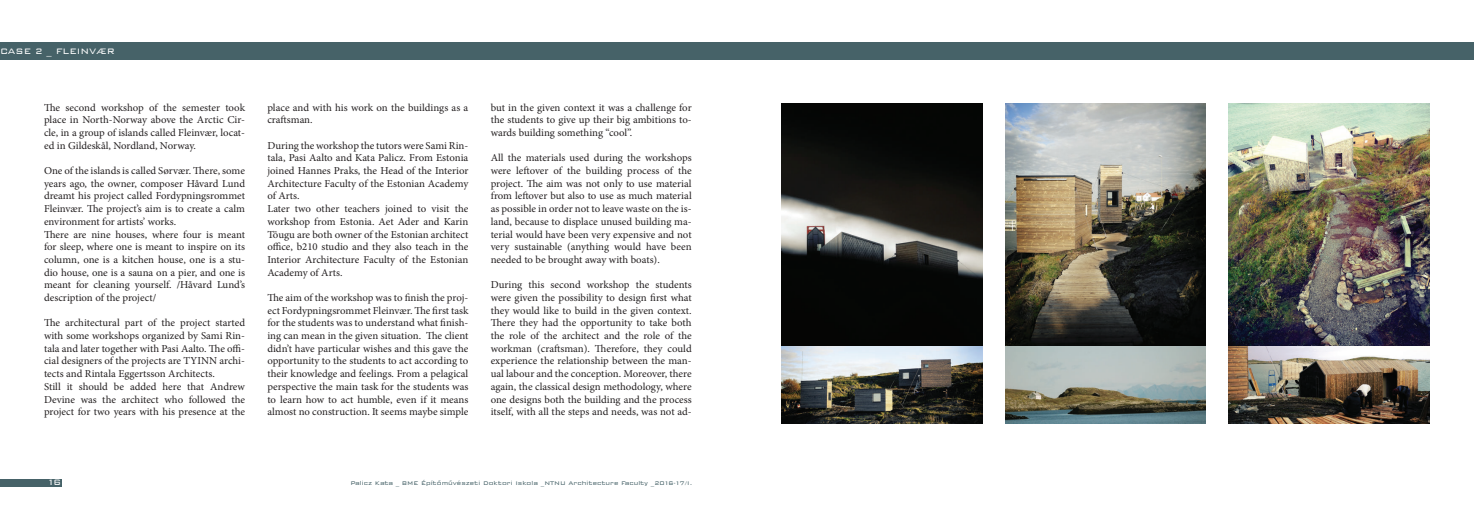
<style>
.page{position:relative;width:1474px;height:521px;background:#fff}
.page>*{position:absolute;margin:0;border:0;box-sizing:border-box;transform-origin:0 0}
.t1{font:10.59px/12.7px "Minion Pro";letter-spacing:-.005em;color:#231f20;text-align:justify}
.t2{font:10.5px "Bancobit";color:#fff}
.t3{font:7px "Bancobit";color:#466268}
</style>
<div class="page">
<div style="left:0;top:42px;width:737px;height:18px;background:#466268"></div>
<div style="left:0;top:479px;width:61px;height:7px;background:#466268"></div>
<div style="left:737px;top:42px;width:736px;height:18px;background:#466268"></div>
<img style="left:781px;top:104px;width:201px;height:242px">
<img style="left:781px;top:346px;width:201px;height:77px">
<img style="left:1228px;top:104px;width:201px;height:319px">
<img style="left:1005px;top:104px;width:200px;height:319px">
<p class="t2" style="left:0;top:46px;width:116px">CASE 2 _ FLEINVÆR</p>
<p class="t1" style="left:44px;top:101px;width:202px">The second workshop of the semester took place in North-Norway above the Arctic Cir&shy;cle, in a group of islands called Fleinvær, locat&shy;ed in Gildeskål, Nordland, Norway.</p>
<p class="t1" style="left:44px;top:164px;width:202px;text-align:left">One of the islands is called Sørvær. There, some years ago, the owner, composer Håvard Lund dreamt his project called Fordypningsrommet Fleinvær. The project’s aim is to create a calm environment for artists’ works.<br>There are nine houses, where four is meant for sleep, where one is meant to inspire on its column, one is a kitchen house, one is a stu&shy;dio house, one is a sauna on a pier, and one is meant for cleaning yourself. /Håvard Lund’s description of the project/</p>
<p class="t1" style="left:44px;top:317px;width:202px;text-align:left">The architectural part of the project started with some workshops organized by Sami Rin&shy;tala and later together with Pasi Aalto. The offi&shy;cial designers of the projects are TYINN archi&shy;tects and Rintala Eggertsson Architects.<br>Still it should be added here that Andrew Devine was the architect who followed the project for two years with his presence at the</p>
<p class="t1" style="left:267px;top:101px;width:202px">place and with his work on the buildings as a craftsman.</p>
<p class="t1" style="left:267px;top:139px;width:202px;text-align:left">During the workshop the tutors were Sami Rin&shy;tala, Pasi Aalto and Kata Palicz. From Estonia joined Hannes Praks, the Head of the Interior Architecture Faculty of the Estonian Academy of Arts.<br>Later two other teachers joined to visit the workshop from Estonia. Aet Ader and Karin Tõugu are both owner of the Estonian architect office, b210 studio and they also teach in the Interior Architecture Faculty of the Estonian Academy of Arts.</p>
<p class="t1" style="left:267px;top:291px;width:202px">The aim of the workshop was to finish the proj&shy;ect Fordypningsrommet Fleinvær. The first task for the students was to understand what finish&shy;ing can mean in the given situation. The client didn’t have particular wishes and this gave the opportunity to the students to act according to their knowledge and feelings. From a pelagical perspective the main task for the students was to learn how to act humble, even if it means almost no construction. It seems maybe simple</p>
<p class="t1" style="left:490px;top:101px;width:202px">but in the given context it was a challenge for the students to give up their big ambitions to&shy;wards building something “cool”.</p>
<p class="t1" style="left:490px;top:152px;width:202px">All the materials used during the workshops were leftover of the building process of the project. The aim was not only to use material from leftover but also to use as much material as possible in order not to leave waste on the is&shy;land, because to displace unused building ma&shy;terial would have been very expensive and not very sustainable (anything would have been needed to be brought away with boats).</p>
<p class="t1" style="left:490px;top:279px;width:202px">During this second workshop the students were given the possibility to design first what they would like to build in the given context.<br>There they had the opportunity to take both the role of the architect and the role of the workman (craftsman). Therefore, they could experience the relationship between the man&shy;ual labour and the conception. Moreover, there again, the classical design methodology, where one designs both the building and the process itself, with all the steps and needs, was not ad-</p>
<p class="t2" style="left:48px;top:476px;width:15px">16</p>
<p class="t3" style="left:350px;top:479px;width:343px">Palicz Kata _ BME Építőművészeti Doktori Iskola _NTNU Architecture Faculty _2016-17/I.</p>
</div>
